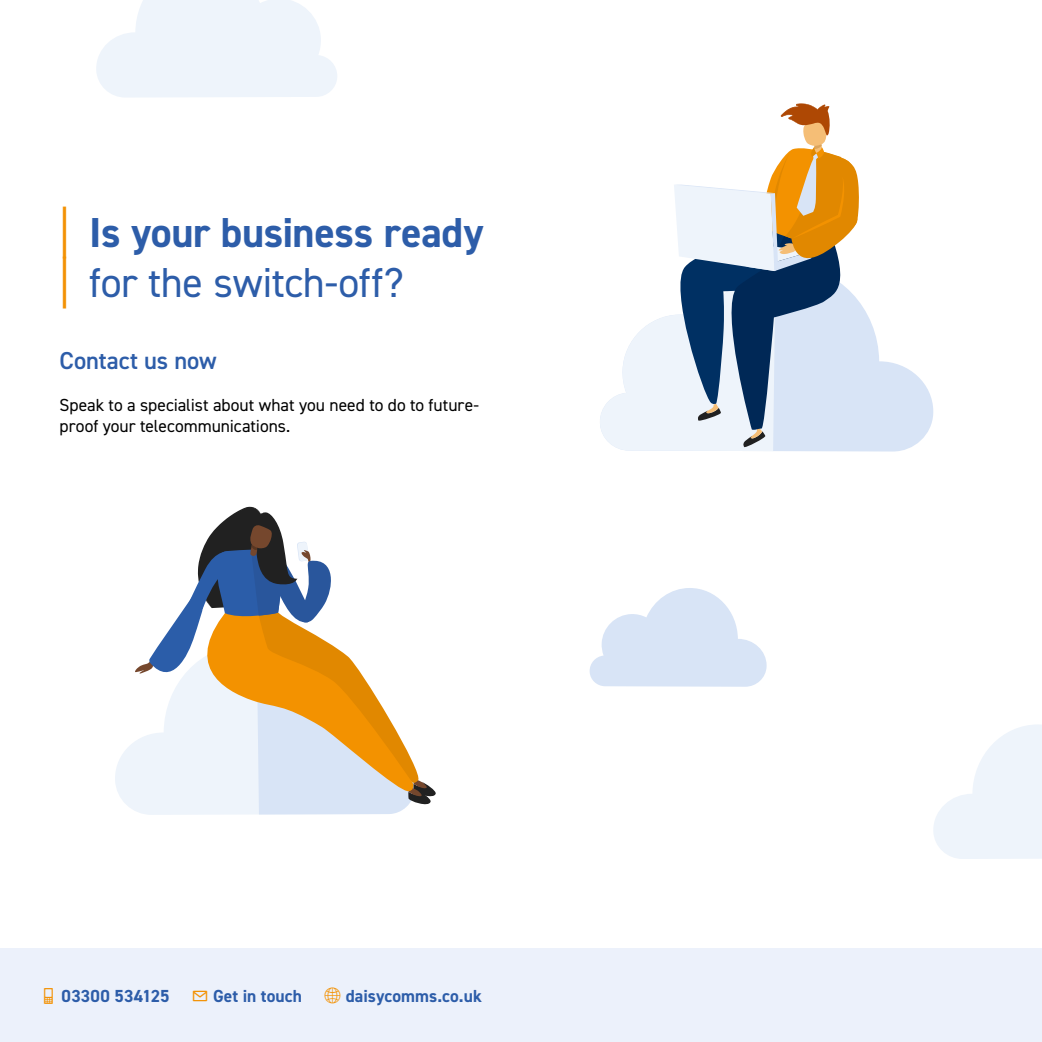
<style>
.page{position:relative;width:1042px;height:1042px;background:#fff}
.page>*{position:absolute;margin:0;border:0;box-sizing:border-box;transform-origin:0 0}
.t1{font:700 42px/50.4px "DIN2014";letter-spacing:-.005em;color:#2d5da9}
.t2{font:600 24.5px "DIN2014";letter-spacing:-.005em;color:#2d5da9}
.t3{font:17.5px/21px "DIN2014";color:#000}
.t4{font:700 17.5px "DIN2014";letter-spacing:.005em;color:#2d5da9}
.s1{font-weight:400;font-size:55.82px;color:#f39204}
.s2{font-weight:400}
.s3{color:#f39204}
</style>
<div class="page">
<div style="left:0;top:949px;width:1042px;height:93px;background:#ecf1fb"></div>
<svg style="left:864px;top:309px;width:69px;height:142px;fill:#d8e4f6"></svg>
<svg style="left:600px;top:103px;width:264px;height:348px"></svg>
<svg style="left:115px;top:742px;width:238px;height:73px;fill:#eef4fb"></svg>
<svg style="left:135px;top:506px;width:301px;height:308px"></svg>
<svg style="left:589px;top:588px;width:177px;height:99px"></svg>
<svg style="left:96px;top:0;width:241px;height:97px;background:#f0f5fb"></svg>
<svg style="left:933px;top:725px;width:109px;height:134px"></svg>
<h1 class="t1" style="left:60px;top:207px;width:425px"><span class="s1">|</span> Is your business ready <span class="s1">|</span> <span class="s2">for the switch-off?</span></h1>
<h2 class="t2" style="left:60px;top:344px;width:159px">Contact us now</h2>
<p class="t3" style="left:60px;top:394px;width:421px">Speak to a specialist about what you need to do to future&shy;proof your telecommunications.</p>
<p class="t4" style="left:62px;top:984px;width:109px">03300 534125</p>
<p class="t4" style="left:191px;top:984px;width:112px"><span class="s3">✉</span> Get in touch</p>
<p class="t4" style="left:346px;top:984px;width:137px">daisycomms.co.uk</p>
</div>
